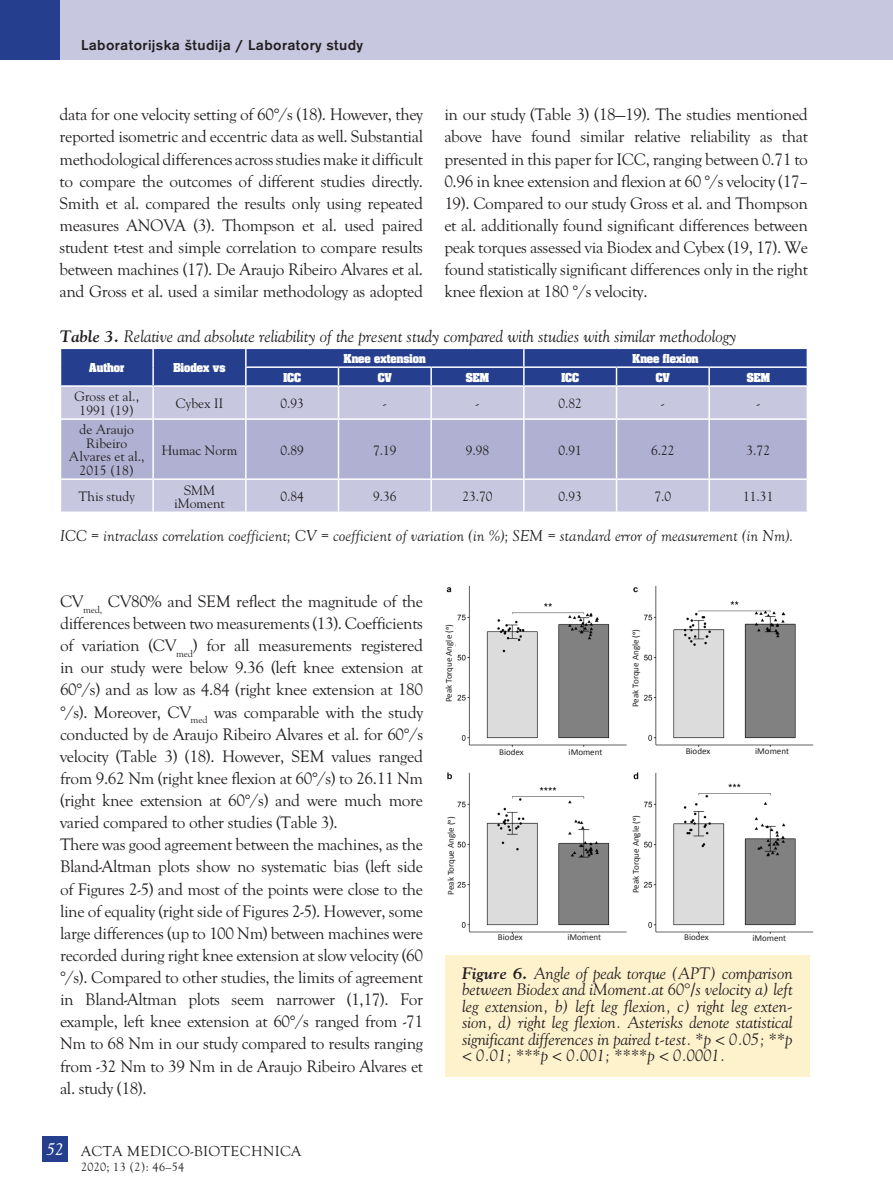
<style>
.page{position:relative;width:893px;height:1191px;background:#fff}
.page>*{position:absolute;margin:0;border:0;box-sizing:border-box;transform-origin:0 0}
.t1{font:italic 18px "Goudy Old Sty TCE";color:#fff}
.t2{font:17.25px/22px "Goudy Old Sty TCE";letter-spacing:-.02em;color:#231f20;text-align:justify}
.t3{font:italic 16.5px/16.5px "MM Goudy";color:#231f20;text-align:justify}
.t4{font:italic 16.5px "Goudy Old Sty TCE";color:#231f20}
.t5{font:500 15px "Accius TCE";letter-spacing:.025em;color:#231f20}
.t6{font:15px "Goudy Old Sty TCE";letter-spacing:.025em;color:#231f20}
.t7{font:13.5px/13.5px "MM Goudy";color:#231f20;text-align:center}
.t8{font:700 13.5px "Aachen PCE";color:#fff}
.t9{font:12px "MM Goudy";letter-spacing:.025em;color:#231f20}
.t10{font:9px "Calibri";color:#231f20}
.s1{font-weight:700}
</style>
<div class="page">
<div style="left:42px;top:1135px;width:26px;height:26px;background:#253f8e"></div>
<div style="left:60px;top:0;width:833px;height:60px;background:#c7c7e0"></div>
<div style="left:0;top:0;width:60px;height:60px;background:#253f8e"></div>
<div style="left:61px;top:387px;width:746px;height:124px;background:#c7c7e0"></div>
<div style="left:61px;top:420px;width:746px;height:58px;background:#afb0d2"></div>
<hr style="left:152px;top:387px;width:2px;height:31px;background:#fff">
<hr style="left:245px;top:387px;width:2px;height:31px;background:#fff">
<hr style="left:338px;top:387px;width:1px;height:31px;background:#fff">
<hr style="left:430px;top:387px;width:2px;height:31px;background:#fff">
<hr style="left:523px;top:387px;width:2px;height:31px;background:#fff">
<hr style="left:616px;top:387px;width:1px;height:31px;background:#fff">
<hr style="left:708px;top:387px;width:2px;height:31px;background:#fff">
<hr style="left:152px;top:420px;width:2px;height:58px;background:#fff">
<hr style="left:245px;top:420px;width:2px;height:58px;background:#fff">
<hr style="left:338px;top:420px;width:1px;height:58px;background:#fff">
<hr style="left:430px;top:420px;width:2px;height:58px;background:#fff">
<hr style="left:523px;top:420px;width:2px;height:58px;background:#fff">
<hr style="left:616px;top:420px;width:1px;height:58px;background:#fff">
<hr style="left:708px;top:420px;width:2px;height:58px;background:#fff">
<hr style="left:60px;top:478px;width:93px;height:2px;background:#fff">
<hr style="left:153px;top:478px;width:93px;height:2px;background:#fff">
<hr style="left:152px;top:480px;width:2px;height:31px;background:#fff">
<hr style="left:246px;top:478px;width:92px;height:2px;background:#fff">
<hr style="left:245px;top:480px;width:2px;height:31px;background:#fff">
<hr style="left:338px;top:478px;width:93px;height:2px;background:#fff">
<hr style="left:338px;top:480px;width:1px;height:31px;background:#fff">
<hr style="left:431px;top:478px;width:93px;height:2px;background:#fff">
<hr style="left:430px;top:480px;width:2px;height:31px;background:#fff">
<hr style="left:524px;top:478px;width:92px;height:2px;background:#fff">
<hr style="left:523px;top:480px;width:2px;height:31px;background:#fff">
<hr style="left:616px;top:478px;width:93px;height:2px;background:#fff">
<hr style="left:616px;top:480px;width:1px;height:31px;background:#fff">
<hr style="left:709px;top:478px;width:99px;height:2px;background:#fff">
<hr style="left:708px;top:480px;width:2px;height:31px;background:#fff">
<hr style="left:60px;top:418px;width:93px;height:2px;background:#fff">
<hr style="left:153px;top:418px;width:93px;height:2px;background:#fff">
<hr style="left:246px;top:418px;width:92px;height:2px;background:#fff">
<hr style="left:338px;top:418px;width:93px;height:2px;background:#fff">
<hr style="left:431px;top:418px;width:93px;height:2px;background:#fff">
<hr style="left:524px;top:418px;width:92px;height:2px;background:#fff">
<hr style="left:616px;top:418px;width:93px;height:2px;background:#fff">
<hr style="left:709px;top:418px;width:99px;height:2px;background:#fff">
<svg style="left:60px;top:348px;width:748px;height:38px;background:#374f97"></svg>
<hr style="left:60px;top:385px;width:93px;height:2px;background:#fff">
<img style="left:446px;top:585px;width:368px;height:348px">
<div style="left:445px;top:955px;width:365px;height:121px;background:#fef2cd"></div>
<div style="left:447px;top:807px;width:10px;height:97px;background:#fff"></div>
<div style="left:632px;top:805px;width:10px;height:97px;background:#fff"></div>
<div style="left:445px;top:615px;width:10px;height:97px;background:#fff"></div>
<div style="left:632px;top:619px;width:10px;height:97px;background:#fff"></div>
<div style="left:430px;top:748px;width:163px;height:9px;background:#fff"></div>
<div style="left:561px;top:748px;width:49px;height:10px;background:#fff"></div>
<div style="left:616px;top:747px;width:164px;height:10px;background:#fff"></div>
<div style="left:747px;top:747px;width:50px;height:10px;background:#fff"></div>
<p class="t5" style="left:81px;top:36px;width:283px">Laboratorijska študija / Laboratory study</p>
<p class="t2" style="left:60px;top:104px;width:365px">data for one velocity setting of 60°/s (18). However, they reported isometric and eccentric data as well. Substantial methodological differences across studies make it difficult to compare the outcomes of different studies directly.<br>Smith et al. compared the results only using repeated measures ANOVA (3). Thompson et al. used paired student t-test and simple correlation to compare results between machines (17). De Araujo Ribeiro Alvares et al. and Gross et al. used a similar methodology as adopted</p>
<p class="t3" style="left:60px;top:327px;width:678px"><span class="s1">Table 3.</span> Relative and absolute reliability of the present study compared with studies with similar methodology</p>
<p class="t8" style="left:89px;top:361px;width:37px">Author</p>
<p class="t8" style="left:174px;top:361px;width:53px">Biodex vs</p>
<p class="t2" style="left:444px;top:104px;width:365px">in our study (Table 3) (18—19). The studies mentioned above have found similar relative reliability as that presented in this paper for ICC, ranging between 0.71 to 0.96 in knee extension and flexion at 60 °/s velocity (17– 19). Compared to our study Gross et al. and Thompson et al. additionally found significant differences between peak torques assessed via Biodex and Cybex (19, 17). We found statistically significant differences only in the right knee flexion at 180 °/s velocity.</p>
<p class="t8" style="left:344px;top:352px;width:83px">Knee extension</p>
<p class="t8" style="left:633px;top:352px;width:67px">Knee flexion</p>
<p class="t8" style="left:283px;top:370px;width:19px">ICC</p>
<p class="t8" style="left:378px;top:370px;width:16px">CV</p>
<p class="t8" style="left:466px;top:370px;width:25px">SEM</p>
<p class="t8" style="left:561px;top:370px;width:19px">ICC</p>
<p class="t8" style="left:656px;top:370px;width:16px">CV</p>
<p class="t8" style="left:747px;top:370px;width:25px">SEM</p>
<p class="t7" style="left:75px;top:389px;width:66px">Gross et al.,<br>1991 (19)</p>
<p class="t7" style="left:176px;top:396px;width:49px">Cybex II</p>
<p class="t7" style="left:280px;top:396px;width:25px">0.93</p>
<p class="t7" style="left:383px;top:396px;width:6px">-</p>
<p class="t7" style="left:475px;top:396px;width:6px">-</p>
<p class="t7" style="left:558px;top:396px;width:25px">0.82</p>
<p class="t7" style="left:661px;top:396px;width:6px">-</p>
<p class="t7" style="left:756px;top:396px;width:6px">-</p>
<p class="t7" style="left:69px;top:422px;width:77px">de Araujo<br>Ribeiro<br>Alvares et al.,<br>2015 (18)</p>
<p class="t7" style="left:162px;top:443px;width:77px">Humac Norm</p>
<p class="t7" style="left:280px;top:443px;width:25px">0.89</p>
<p class="t7" style="left:373px;top:443px;width:25px">7.19</p>
<p class="t7" style="left:466px;top:443px;width:25px">9.98</p>
<p class="t7" style="left:558px;top:443px;width:25px">0.91</p>
<p class="t7" style="left:651px;top:443px;width:25px">6.22</p>
<p class="t7" style="left:746px;top:443px;width:25px">3.72</p>
<p class="t7" style="left:79px;top:489px;width:58px">This study</p>
<p class="t7" style="left:174px;top:483px;width:53px">SMM iMoment</p>
<p class="t7" style="left:280px;top:489px;width:25px">0.84</p>
<p class="t7" style="left:373px;top:489px;width:25px">9.36</p>
<p class="t7" style="left:462px;top:489px;width:32px">23.70</p>
<p class="t7" style="left:558px;top:489px;width:25px">0.93</p>
<p class="t7" style="left:654px;top:489px;width:18px">7.0</p>
<p class="t7" style="left:743px;top:489px;width:32px">11.31</p>
<p class="t4" style="left:60px;top:526px;width:735px">ICC = intraclass correlation coefficient; CV = coefficient of variation (in %); SEM = standard error of measurement (in Nm).</p>
<p class="t2" style="left:60px;top:590px;width:365px;text-align:left">CV<sub>med,</sub> CV80% and SEM reflect the magnitude of the differences between two measurements (13). Coefficients of variation (CV<sub>med</sub>) for all measurements registered in our study were below 9.36 (left knee extension at 60°/s) and as low as 4.84 (right knee extension at 180 °/s). Moreover, CV<sub>med</sub> was comparable with the study conducted by de Araujo Ribeiro Alvares et al. for 60°/s velocity (Table 3) (18). However, SEM values ranged from 9.62 Nm (right knee flexion at 60°/s) to 26.11 Nm (right knee extension at 60°/s) and were much more varied compared to other studies (Table 3).<br>There was good agreement between the machines, as the Bland-Altman plots show no systematic bias (left side of Figures 2-5) and most of the points were close to the line of equality (right side of Figures 2-5). However, some large differences (up to 100 Nm) between machines were recorded during right knee extension at slow velocity (60 °/s). Compared to other studies, the limits of agreement in Bland-Altman plots seem narrower (1,17). For example, left knee extension at 60°/s ranged from -71<br>Nm to 68 Nm in our study compared to results ranging from -32 Nm to 39 Nm in de Araujo Ribeiro Alvares et al. study (18).</p>
<p class="t1" style="left:46px;top:1138px;width:19px">52</p>
<p class="t6" style="left:81px;top:1143px;width:222px">ACTA MEDICO-BIOTECHNICA</p>
<p class="t9" style="left:81px;top:1159px;width:105px">2020; 13 (2): 46–54</p>
<p class="t10" style="left:443px;top:702px;width:80px;rotate:-90deg">Peak Torque Angle (o)</p>
<p class="t10" style="left:630px;top:707px;width:80px;rotate:-90deg">Peak Torque Angle (o)</p>
<p class="t10" style="left:499px;top:746px;width:26px">Biodex</p>
<p class="t10" style="left:569px;top:746px;width:35px">iMoment</p>
<p class="t10" style="left:686px;top:745px;width:26px">Biodex</p>
<p class="t10" style="left:755px;top:745px;width:35px">iMoment</p>
<p class="t10" style="left:445px;top:894px;width:80px;rotate:-90deg">Peak Torque Angle (o)</p>
<p class="t10" style="left:630px;top:893px;width:80px;rotate:-90deg">Peak Torque Angle (o)</p>
<p class="t10" style="left:498px;top:932px;width:26px">Biodex</p>
<p class="t10" style="left:567px;top:931px;width:35px">iMoment</p>
<p class="t10" style="left:684px;top:932px;width:26px">Biodex</p>
<p class="t10" style="left:752px;top:932px;width:35px">iMoment</p>
<p class="t3" style="left:462px;top:964px;width:332px"><span class="s1">Figure 6.</span> Angle of peak torque (APT) comparison between Biodex and iMoment.at 60°/s velocity a) left leg extension, b) left leg flexion, c) right leg exten&shy;sion, d) right leg flexion. Asterisks denote statistical significant differences in paired t-test. *p &lt; 0.05; **p &lt; 0.01; ***p &lt; 0.001; ****p &lt; 0.0001.</p>
</div>
